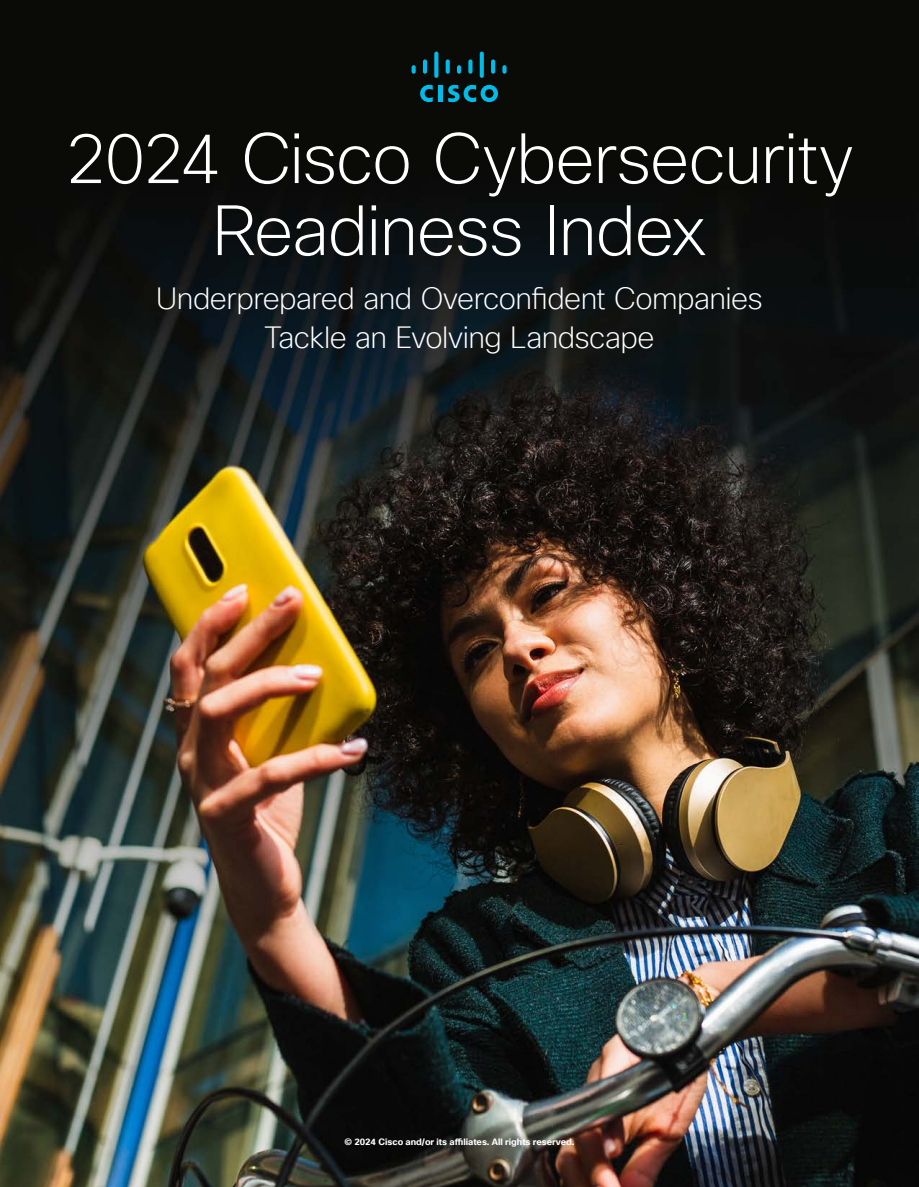
<style>
.page{position:relative;width:919px;height:1187px;background:#fff}
.page>*{position:absolute;margin:0;border:0;box-sizing:border-box;transform-origin:0 0}
.t1{font:200 69px/72px "Cisco Sans TT";letter-spacing:-.015em;color:#fff;text-align:center}
.t2{font:200 30px/39px "Cisco Sans TT";letter-spacing:-.015em;color:#fff;text-align:center}
.t3{font:700 9px "Cisco Sans TT";color:#fff}
</style>
<div class="page">
<img style="left:0;top:0;width:918px;height:1186px">
<hr style="left:438px;top:85px;width:4px;height:17px;background:#00bceb">
<svg style="left:420px;top:85px;width:12px;height:17px"></svg>
<svg style="left:448px;top:85px;width:50px;height:17px"></svg>
<svg style="left:411px;top:65px;width:4px;height:9px"></svg>
<hr style="left:423px;top:59px;width:4px;height:15px;background:#00bceb;border-radius:2px">
<svg style="left:434px;top:52px;width:4px;height:26px"></svg>
<div style="left:445px;top:59px;width:5px;height:15px;background:#00bceb;border-radius:2px"></div>
<svg style="left:457px;top:65px;width:4px;height:9px"></svg>
<svg style="left:468px;top:59px;width:4px;height:15px"></svg>
<div style="left:479px;top:52px;width:5px;height:26px;background:#00bceb;border-radius:2px"></div>
<svg style="left:491px;top:59px;width:4px;height:15px"></svg>
<svg style="left:502px;top:65px;width:4px;height:9px"></svg>
<h1 class="t1" style="left:66px;top:125px;width:789px">2024 Cisco Cybersecurity<br>Readiness Index</h1>
<p class="t2" style="left:156px;top:280px;width:608px">Underprepared and Overconfident Companies<br>Tackle an Evolving Landscape</p>
<p class="t3" style="left:344px;top:1135px;width:231px">© 2024 Cisco and/or its affiliates. All rights reserved.</p>
</div>
